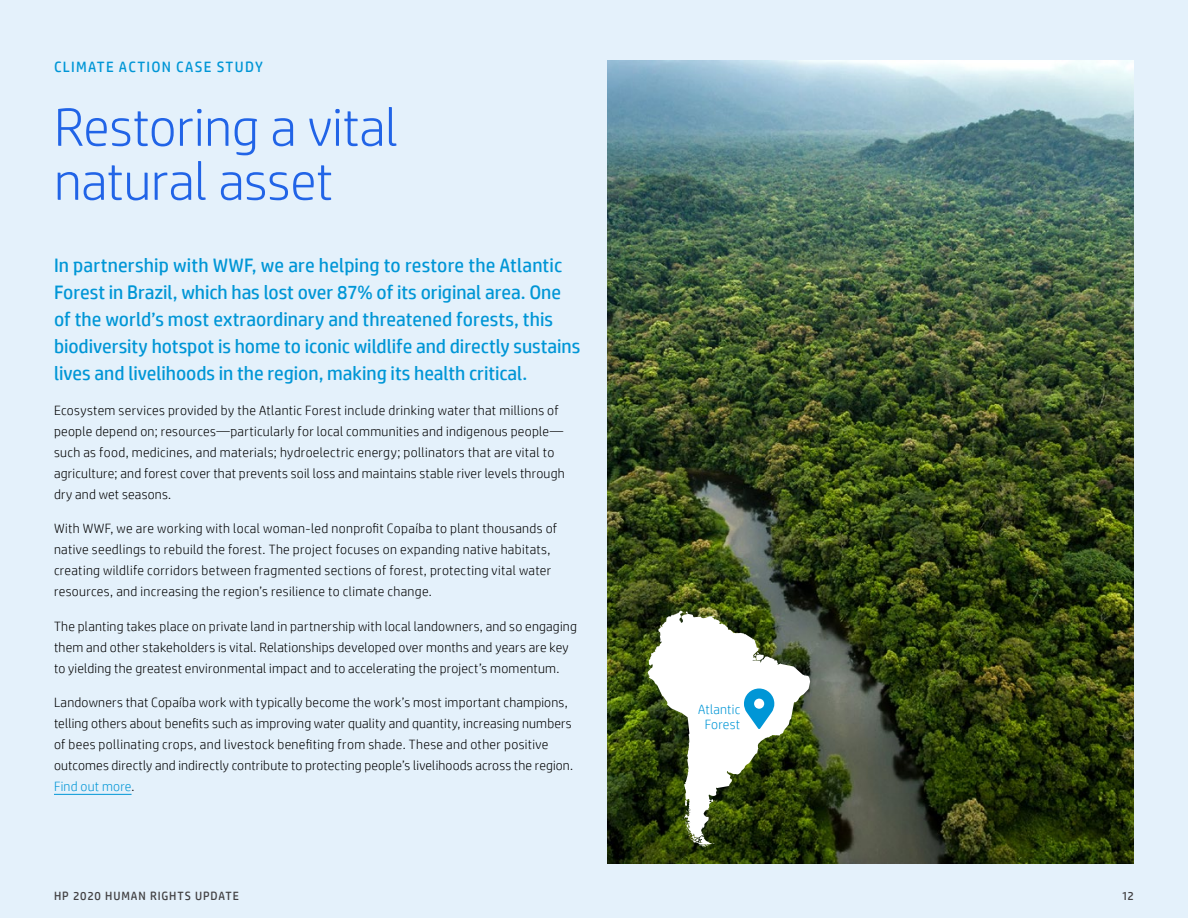
<style>
.page{position:relative;width:1188px;height:918px;background:#e4f1fb}
.page>*{position:absolute;margin:0;border:0;box-sizing:border-box;transform-origin:0 0}
.Head_2_31_34{font:300 54px/54px "HP Simplified";letter-spacing:-.01em;color:#2164e7}
.Body_1_9_14{font:19.5px/27px "HP Simplified";color:#0096d6}
.Head_7{font:15px "HP Simplified";letter-spacing:.085em;color:#0096d6}
.Body_1_9_14-2{font:300 13.5px/21px "HP Simplified";letter-spacing:.02em;color:#000}
.t1{font:300 13.5px/15px "HP Simplified";letter-spacing:.015em;color:#0096d6;text-align:center}
.t2{font:12px "HP Simplified";letter-spacing:.075em;color:#414042}
.s1{color:#0096d6}
</style>
<div class="page">
<hr style="left:54px;top:794px;width:78px;height:1px;background:#0096d6">
<img style="left:608px;top:60px;width:526px;height:803px">
<svg style="left:648px;top:611px;width:162px;height:236px;background:#87937a"></svg>
<p class="Head_7" style="left:54px;top:57px;width:210px">CLIMATE ACTION CASE STUDY</p>
<p class="Head_2_31_34" style="left:54px;top:99px;width:345px">Restoring a vital natural asset</p>
<p class="Body_1_9_14" style="left:54px;top:252px;width:528px">In partnership with WWF, we are helping to restore the Atlantic Forest in Brazil, which has lost over 87% of its original area. One of the world’s most extraordinary and threatened forests, this biodiversity hotspot is home to iconic wildlife and directly sustains lives and livelihoods in the region, making its health critical.</p>
<p class="Body_1_9_14-2" style="left:54px;top:399px;width:512px">Ecosystem services provided by the Atlantic Forest include drinking water that millions of people depend on; resources―particularly for local communities and indigenous people― such as food, medicines, and materials; hydroelectric energy; pollinators that are vital to agriculture; and forest cover that prevents soil loss and maintains stable river levels through dry and wet seasons.</p>
<p class="Body_1_9_14-2" style="left:54px;top:518px;width:505px">With WWF, we are working with local woman-led nonprofit Copaíba to plant thousands of native seedlings to rebuild the forest. The project focuses on expanding native habitats, creating wildlife corridors between fragmented sections of forest, protecting vital water resources, and increasing the region’s resilience to climate change.</p>
<p class="Body_1_9_14-2" style="left:54px;top:615px;width:524px">The planting takes place on private land in partnership with local landowners, and so engaging them and other stakeholders is vital. Relationships developed over months and years are key to yielding the greatest environmental impact and to accelerating the project’s momentum.</p>
<p class="Body_1_9_14-2" style="left:54px;top:692px;width:521px">Landowners that Copaíba work with typically become the work’s most important champions, telling others about benefits such as improving water quality and quantity, increasing numbers of bees pollinating crops, and livestock benefiting from shade. These and other positive outcomes directly and indirectly contribute to protecting people’s livelihoods across the region.<br><span class="s1">Find out more</span>.</p>
<p class="t1" style="left:698px;top:701px;width:44px">Atlantic<br>Forest</p>
<p class="t2" style="left:54px;top:888px;width:186px">HP 2020 HUMAN RIGHTS UPDATE</p>
<p class="t2" style="left:1122px;top:888px;width:14px">12</p>
</div>
